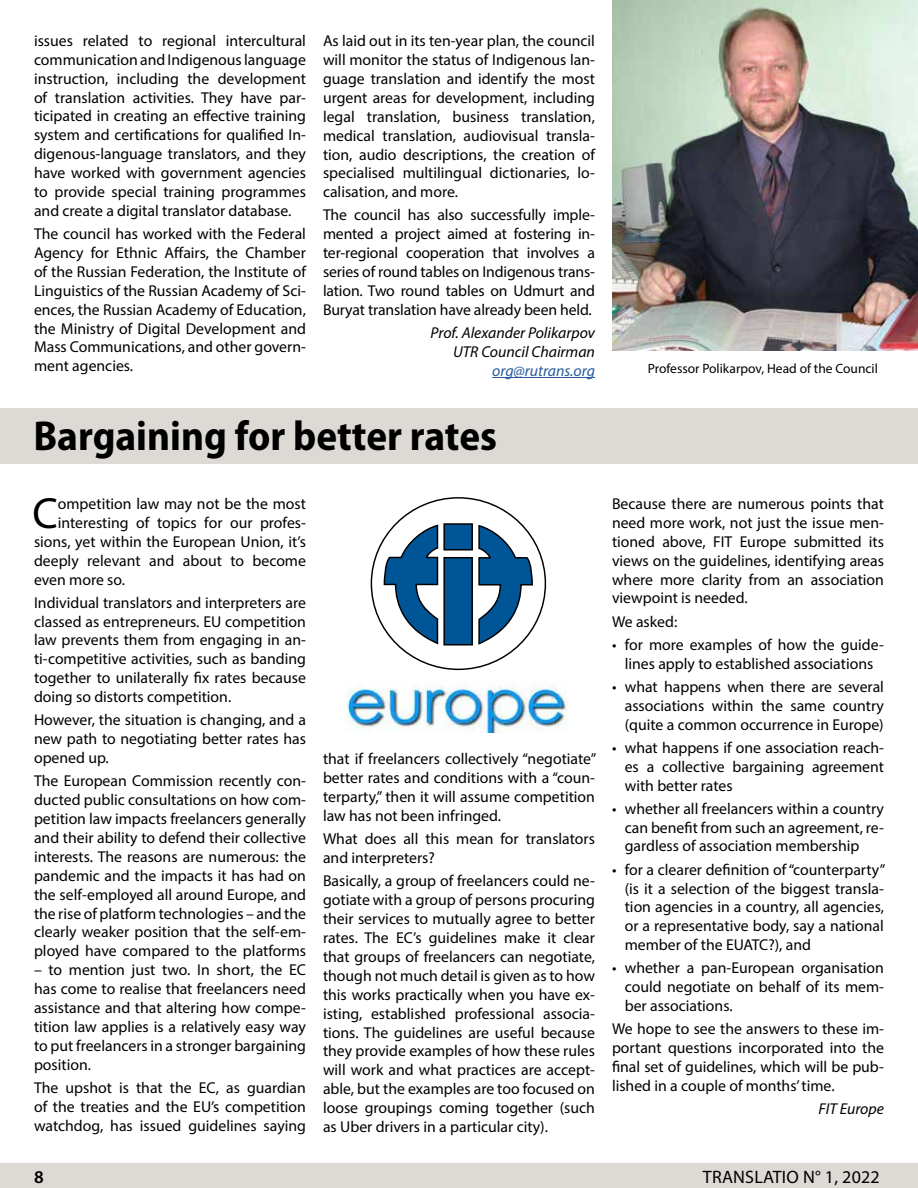
<style>
.page{position:relative;width:918px;height:1188px;background:#fff}
.page>*{position:absolute;margin:0;border:0;box-sizing:border-box;transform-origin:0 0}
.t1{font:43.8px "Myriad Pro";color:#000}
.t2{font:700 semi-condensed 42px "Myriad Pro";color:#000}
.t3{font:18px "Myriad Pro";letter-spacing:.01em;color:#000}
.t4{font:600 18px "Myriad Pro";color:#000}
.t5{font:15.75px/18.9px "Myriad Pro";color:#000;text-align:justify}
.t6{font:italic 15.75px/18.9px "Myriad Pro";color:#000;text-align:right}
.t7{font:italic 15.75px "Myriad Pro";color:#275b9b}
.t8{font:13.5px "Myriad Pro";color:#000}
</style>
<div class="page">
<div style="left:0;top:408px;width:918px;height:55px;background:#dddad6"></div>
<hr style="left:492px;top:377px;width:103px;height:1px;background:#275b9b">
<img style="left:612px;top:0;width:306px;height:350px">
<img style="left:344px;top:687px;width:223px;height:46px">
<svg style="left:383px;top:524px;width:56px;height:122px"></svg>
<svg style="left:478px;top:524px;width:56px;height:122px"></svg>
<div style="left:444px;top:558px;width:28px;height:87px;background:#005597"></div>
<div style="left:443px;top:557px;width:30px;height:89px;border:1px solid #000"></div>
<div style="left:444px;top:524px;width:28px;height:26px;background:#005597"></div>
<div style="left:443px;top:523px;width:30px;height:28px;border:1px solid #000"></div>
<div style="left:0;top:1164px;width:918px;height:24px;background:#dddad6"></div>
<p class="t5" style="left:34px;top:31px;width:274px">issues related to regional intercultural communication and Indigenous language instruction, including the development of translation activities. They have par&shy;ticipated in creating an effective training system and certifications for qualified In&shy;digenous-language translators, and they have worked with government agencies to provide special training programmes and create a digital translator database.</p>
<p class="t5" style="left:34px;top:224px;width:273px">The council has worked with the Federal Agency for Ethnic Affairs, the Chamber of the Russian Federation, the Institute of Linguistics of the Russian Academy of Sci&shy;ences, the Russian Academy of Education, the Ministry of Digital Development and Mass Communications, and other govern&shy;ment agencies.</p>
<p class="t5" style="left:323px;top:31px;width:274px">As laid out in its ten-year plan, the council will monitor the status of Indigenous lan&shy;guage translation and identify the most urgent areas for development, including legal translation, business translation, medical translation, audiovisual transla&shy;tion, audio descriptions, the creation of specialised multilingual dictionaries, lo&shy;calisation, and more.</p>
<p class="t5" style="left:323px;top:205px;width:274px">The council has also successfully imple&shy;mented a project aimed at fostering in&shy;ter-regional cooperation that involves a series of round tables on Indigenous trans&shy;lation. Two round tables on Udmurt and Buryat translation have already been held.</p>
<p class="t6" style="left:431px;top:323px;width:166px">Prof. Alexander Polikarpov<br>UTR Council Chairman</p>
<p class="t7" style="left:492px;top:361px;width:104px">org@rutrans.org</p>
<p class="t8" style="left:648px;top:360px;width:232px">Professor Polikarpov, Head of the Council</p>
<h2 class="t2" style="left:33px;top:409px;width:465px">Bargaining for better rates</h2>
<h1 class="t1" style="left:32px;top:486px;width:27px">C</h1>
<p class="t5" style="left:58px;top:494px;width:250px">ompetition law may not be the most</p>
<p class="t5" style="left:58px;top:513px;width:250px">interesting of topics for our profes-</p>
<p class="t5" style="left:34px;top:532px;width:274px">sions, yet within the European Union, it’s</p>
<p class="t5" style="left:34px;top:551px;width:274px">deeply relevant and about to become</p>
<p class="t5" style="left:34px;top:570px;width:93px">even more so.</p>
<p class="t5" style="left:34px;top:593px;width:274px">Individual translators and interpreters are classed as entrepreneurs. EU competition law prevents them from engaging in an&shy;ti-competitive activities, such as banding together to unilaterally fix rates because doing so distorts competition.</p>
<p class="t5" style="left:34px;top:710px;width:274px">However, the situation is changing, and a new path to negotiating better rates has opened up.</p>
<p class="t5" style="left:34px;top:771px;width:274px">The European Commission recently con&shy;ducted public consultations on how com&shy;petition law impacts freelancers generally and their ability to defend their collective interests. The reasons are numerous: the pandemic and the impacts it has had on the self-employed all around Europe, and the rise of platform technologies – and the clearly weaker position that the self-em&shy;ployed have compared to the platforms</p>
<p class="t5" style="left:34px;top:960px;width:273px">– to mention just two. In short, the EC has come to realise that freelancers need assistance and that altering how compe&shy;tition law applies is a relatively easy way to put freelancers in a stronger bargaining position.</p>
<p class="t5" style="left:34px;top:1078px;width:274px">The upshot is that the EC, as guardian of the treaties and the EU’s competition watchdog, has issued guidelines saying</p>
<p class="t5" style="left:323px;top:749px;width:275px">that if freelancers collectively “negotiate” better rates and conditions with a “coun&shy;terparty,” then it will assume competition law has not been infringed.</p>
<p class="t5" style="left:323px;top:829px;width:273px">What does all this mean for translators and interpreters?</p>
<p class="t5" style="left:323px;top:871px;width:274px">Basically, a group of freelancers could ne&shy;gotiate with a group of persons procuring their services to mutually agree to better rates. The EC’s guidelines make it clear that groups of freelancers can negotiate, though not much detail is given as to how this works practically when you have ex&shy;isting, established professional associa&shy;tions. The guidelines are useful because they provide examples of how these rules will work and what practices are accept&shy;able, but the examples are too focused on loose groupings coming together (such as Uber drivers in a particular city).</p>
<p class="t5" style="left:612px;top:494px;width:274px">Because there are numerous points that need more work, not just the issue men&shy;tioned above, FIT Europe submitted its views on the guidelines, identifying areas where more clarity from an association viewpoint is needed.</p>
<p class="t5" style="left:612px;top:612px;width:67px">We asked:</p>
<p class="t5" style="left:612px;top:635px;width:273px;text-align:center">• for more examples of how the guide&shy;lines apply to established associations</p>
<p class="t5" style="left:625px;top:677px;width:261px;text-indent:-13px">• what happens when there are several associations within the same country (quite a common occurrence in Europe)</p>
<p class="t5" style="left:625px;top:738px;width:261px;text-indent:-13px">• what happens if one association reach&shy;es a collective bargaining agreement with better rates</p>
<p class="t5" style="left:625px;top:799px;width:261px;text-indent:-13px">• whether all freelancers within a country can benefit from such an agreement, re&shy;gardless of association membership</p>
<p class="t5" style="left:625px;top:860px;width:262px;text-indent:-13px">• for a clearer definition of “counterparty” (is it a selection of the biggest transla&shy;tion agencies in a country, all agencies, or a representative body, say a national member of the EUATC?), and</p>
<p class="t5" style="left:625px;top:958px;width:261px;text-indent:-13px">• whether a pan-European organisation could negotiate on behalf of its mem&shy;ber associations.</p>
<p class="t5" style="left:612px;top:1019px;width:274px">We hope to see the answers to these im&shy;portant questions incorporated into the final set of guidelines, which will be pub&shy;lished in a couple of months’ time.</p>
<p class="t6" style="left:818px;top:1099px;width:67px">FIT Europe</p>
<p class="t4" style="left:34px;top:1165px;width:11px">8</p>
<p class="t3" style="left:703px;top:1165px;width:178px">TRANSLATIO N° 1, 2022</p>
</div>
